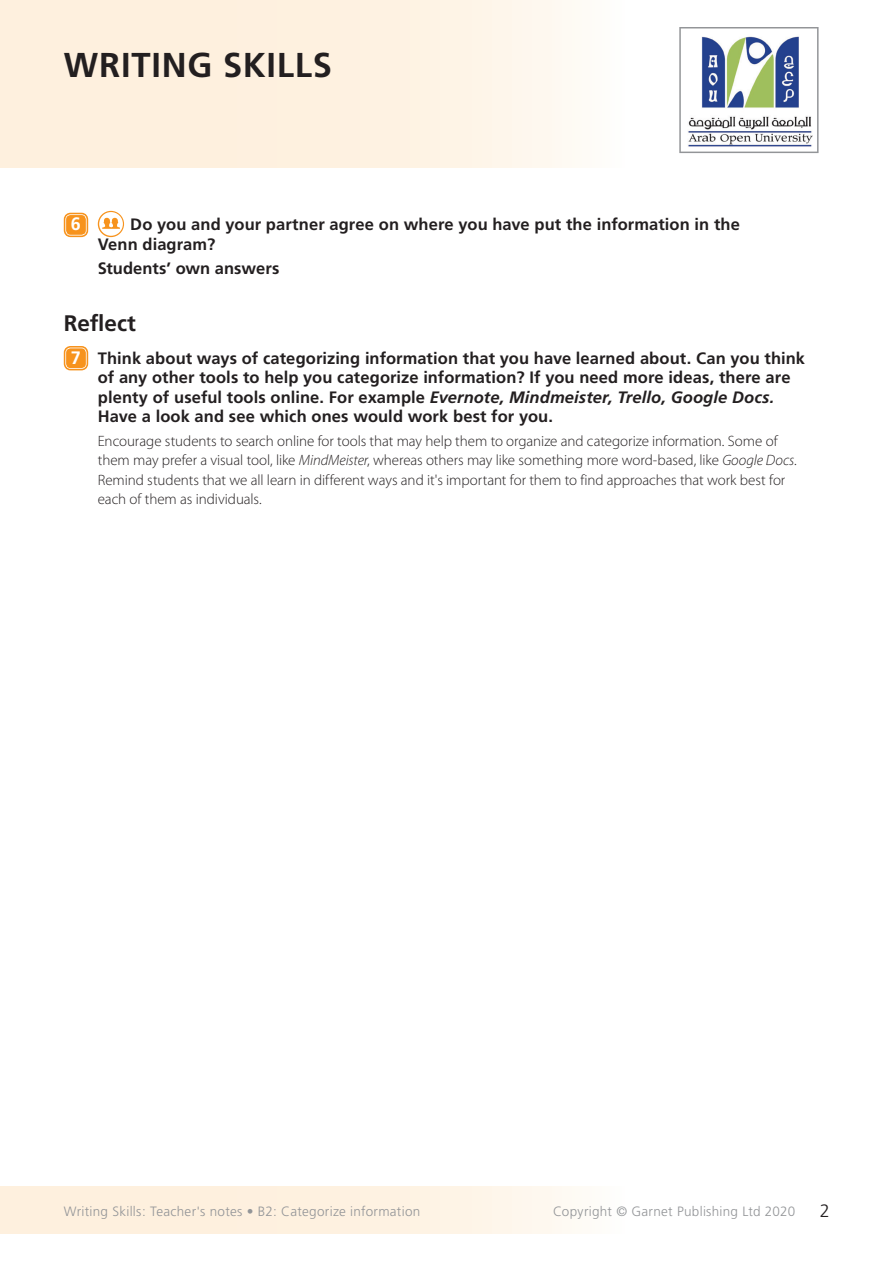
<style>
.page{position:relative;width:893px;height:1263px;background:#fff}
.page>*{position:absolute;margin:0;border:0;box-sizing:border-box;transform-origin:0 0}
.t1{font:700 34.5px "Frutiger";letter-spacing:.025em;color:#231f20}
.t2{font:700 22.5px "Frutiger";letter-spacing:-.005em;color:#231f20}
.t3{font:700 18px "Frutiger";color:#fff}
.t4{font:300 18px "Frutiger";color:#231f20}
.t5{font:700 16.5px/19.5px "Frutiger";letter-spacing:.005em;color:#231f20}
.t6{font:300 15px/19.5px "Myriad Pro";letter-spacing:-.005em;color:#231f20}
.t7{font:300 13.5px "Frutiger";letter-spacing:.02em;color:#939598}
.s1{font-size:18px;color:#fff}
.s2{font-style:italic}
</style>
<div class="page">
<svg style="left:679px;top:27px;width:140px;height:126px"></svg>
<div style="left:0;top:0;width:624px;height:168px;background:linear-gradient(to right,#feedd8,#fef9f0)"></div>
<div style="left:66px;top:215px;width:20px;height:20px;background:#f7931d;border-radius:4px"></div>
<div style="left:64px;top:213px;width:24px;height:24px;border:2px solid #f7931d;border-radius:6px"></div>
<div style="left:67px;top:216px;width:18px;height:18px;border:2px solid #f7931d;border-radius:3px"></div>
<svg style="left:98px;top:211px;width:26px;height:26px"></svg>
<div style="left:66px;top:348px;width:20px;height:20px;background:#f7931d;border-radius:4px"></div>
<div style="left:64px;top:346px;width:24px;height:24px;border:2px solid #f7931d;border-radius:6px"></div>
<div style="left:67px;top:349px;width:18px;height:18px;border:2px solid #f7931d;border-radius:3px"></div>
<div style="left:0;top:1186px;width:624px;height:47px;background:linear-gradient(to right,#feedd8,#fef9f0)"></div>
<h1 class="t1" style="left:64px;top:45px;width:270px">WRITING SKILLS</h1>
<p class="t3" style="left:71px;top:213px;width:12px">6</p>
<p class="t5" style="left:98px;top:215px;width:644px;text-indent:33px">Do you and your partner agree on where you have put the information in the<br>Venn diagram?</p>
<p class="t5" style="left:98px;top:258px;width:183px">Students’ own answers</p>
<h2 class="t2" style="left:64px;top:310px;width:74px">Reflect</h2>
<p class="t5" style="left:98px;top:348px;width:709px;text-indent:-27px"><span class="s1">7</span> Think about ways of categorizing information that you have learned about. Can you think of any other tools to help you categorize information? If you need more ideas, there are plenty of useful tools online. For example <span class="s2">Evernote, Mindmeister, Trello, Google Docs.<br></span>Have a look and see which ones would work best for you.</p>
<p class="t6" style="left:98px;top:431px;width:700px">Encourage students to search online for tools that may help them to organize and categorize information. Some of them may prefer a visual tool, like <span class="s2">MindMeister</span>, whereas others may like something more word-based, like <span class="s2">Google Docs</span>.<br>Remind students that we all learn in different ways and it's important for them to find approaches that work best for each of them as individuals.</p>
<p class="t7" style="left:64px;top:1204px;width:358px">Writing Skills: Teacher's notes • B2: Categorize information</p>
<p class="t7" style="left:553px;top:1204px;width:244px">Copyright © Garnet Publishing Ltd 2020</p>
<p class="t4" style="left:820px;top:1200px;width:12px">2</p>
</div>
